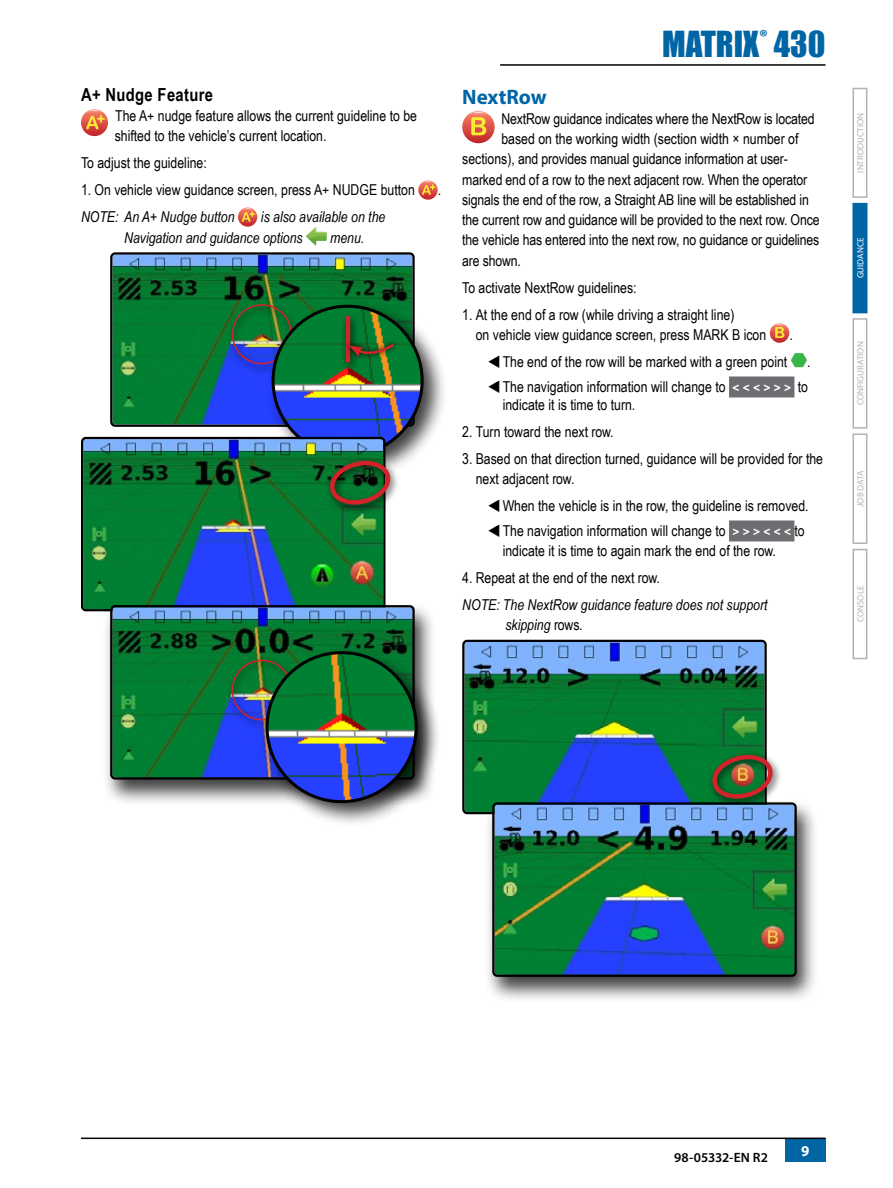
<style>
.page{position:relative;width:893px;height:1188px;background:#fff}
.page>*{position:absolute;margin:0;border:0;box-sizing:border-box;transform-origin:0 0}
.t1{font:33px "Impact";color:#0065a4}
.t2{font:700 21px "Myriad Pro";color:#0065a4}
.t3{font:700 18px "Arial Narrow";letter-spacing:.02em;color:#000}
.t4{font:15px/20.2px "Arial Narrow";color:#000}
.t5{font:italic 15px/20.2px "Arial Narrow";color:#000}
.t6{font:700 15px "Myriad Pro";color:#fff}
.t7{font:600 13.5px "Myriad Pro";color:#000}
.t8{font:9px "Myriad Pro";color:#b1b4b6}
.t9{font:9px "Myriad Pro";color:#fff}
.s1{font-family:"Arial";font-weight:700;font-size:12px;color:#fff}
.s2{font-style:normal}
</style>
<div class="page">
<hr style="left:500px;top:64px;width:325px;height:2px;background:#000">
<div style="left:852px;top:433px;width:15px;height:111px;border:2px solid #b1b4b6"></div>
<div style="left:852px;top:318px;width:15px;height:111px;border:2px solid #b1b4b6"></div>
<div style="left:852px;top:88px;width:15px;height:110px;border:2px solid #b1b4b6"></div>
<div style="left:852px;top:549px;width:15px;height:110px;border:2px solid #b1b4b6"></div>
<div style="left:785px;top:1138px;width:40px;height:24px;background:#0065a4"></div>
<hr style="left:81px;top:1138px;width:744px;height:1px;background:#000">
<div style="left:853px;top:204px;width:14px;height:109px;background:#0065a4"></div>
<div style="left:852px;top:203px;width:15px;height:110px;border:2px solid #0065a4"></div>
<svg style="left:81px;top:109px;width:27px;height:27px"></svg>
<svg style="left:86px;top:110px;width:18px;height:19px"></svg>
<svg style="left:418px;top:180px;width:20px;height:20px"></svg>
<svg style="left:422px;top:181px;width:13px;height:14px"></svg>
<svg style="left:238px;top:207px;width:19px;height:20px"></svg>
<svg style="left:242px;top:208px;width:12px;height:14px"></svg>
<svg style="left:306px;top:227px;width:21px;height:19px"></svg>
<img style="left:113px;top:255px;width:299px;height:169px">
<div style="left:110px;top:252px;width:305px;height:175px;border:2px solid #000;border-radius:4px"></div>
<div style="left:226px;top:300px;width:75px;height:75px;background:#000;opacity:.75"></div>
<div style="left:232px;top:304px;width:60px;height:60px;border:2px solid #d2232a;border-radius:50%"></div>
<div style="left:266px;top:299px;width:182px;height:182px;background:#000;opacity:.75"></div>
<img style="left:273px;top:306px;width:149px;height:149px;border-radius:75px">
<div style="left:340px;top:312px;width:20px;height:61px;background:#000;opacity:.75"></div>
<hr style="left:346px;top:316px;width:4px;height:46px;background:#d2232a">
<div style="left:343px;top:338px;width:57px;height:25px;background:#000;opacity:.75"></div>
<svg style="left:349px;top:342px;width:48px;height:15px"></svg>
<img style="left:84px;top:440px;width:298px;height:168px">
<div style="left:81px;top:437px;width:304px;height:174px;border:2px solid #000;border-radius:4px"></div>
<div style="left:325px;top:457px;width:75px;height:59px;background:#000;opacity:.75"></div>
<svg style="left:330px;top:460px;width:60px;height:47px;background:#40502d"></svg>
<div style="left:102px;top:602px;width:334px;height:204px;background:#000;opacity:.75"></div>
<img style="left:113px;top:608px;width:299px;height:169px">
<div style="left:110px;top:605px;width:305px;height:175px;border:2px solid #000;border-radius:4px"></div>
<div style="left:226px;top:655px;width:76px;height:76px;background:#000;opacity:.75"></div>
<div style="left:232px;top:660px;width:60px;height:60px;border:2px solid #d2232a;border-radius:50%"></div>
<div style="left:260px;top:646px;width:182px;height:182px;background:#000;opacity:.75"></div>
<img style="left:267px;top:653px;width:149px;height:149px;border-radius:75px">
<div style="left:266px;top:651px;width:152px;height:152px;border:3px solid #000;border-radius:50%"></div>
<div style="left:729px;top:376px;width:65px;height:22px;background:#6d6e71"></div>
<div style="left:729px;top:520px;width:65px;height:22px;background:#6d6e71"></div>
<svg style="left:462px;top:111px;width:33px;height:32px"></svg>
<svg style="left:471px;top:112px;width:15px;height:23px"></svg>
<svg style="left:770px;top:323px;width:19px;height:20px"></svg>
<svg style="left:775px;top:324px;width:9px;height:14px"></svg>
<svg style="left:791px;top:353px;width:16px;height:14px"></svg>
<img style="left:465px;top:643px;width:299px;height:168px">
<div style="left:462px;top:640px;width:305px;height:174px;border:2px solid #000;border-radius:4px"></div>
<div style="left:707px;top:751px;width:75px;height:59px;background:#000;opacity:.75"></div>
<svg style="left:712px;top:754px;width:61px;height:45px;background:#625e39"></svg>
<div style="left:484px;top:799px;width:334px;height:205px;background:#000;opacity:.75"></div>
<img style="left:495px;top:805px;width:299px;height:169px">
<div style="left:492px;top:802px;width:305px;height:175px;border:2px solid #000;border-radius:4px"></div>
<p class="t3" style="left:81px;top:81px;width:134px">A+ Nudge Feature</p>
<p class="t4" style="left:115px;top:105px;width:304px">The A+ nudge feature allows the current guideline to be shifted to the vehicle’s current location.</p>
<p class="t4" style="left:81px;top:152px;width:127px">To adjust the guideline:</p>
<p class="t4" style="left:81px;top:179px;width:335px">1. On vehicle view guidance screen, press A+ NUDGE button</p>
<p class="t4" style="left:438px;top:179px;width:5px">.</p>
<p class="t5" style="left:81px;top:207px;width:155px">NOTE: An A+ Nudge button</p>
<p class="t5" style="left:124px;top:207px;width:263px;text-indent:137px">is also available on the<br>Navigation and guidance options</p>
<p class="t5" style="left:330px;top:227px;width:36px">menu.</p>
<h1 class="t1" style="left:662px;top:19px;width:165px">MATRIX<sup>®</sup> 430</h1>
<h2 class="t2" style="left:462px;top:83px;width:86px">NextRow</h2>
<p class="t4" style="left:501px;top:108px;width:315px">NextRow guidance indicates where the NextRow is located</p>
<p class="t4" style="left:501px;top:128px;width:299px">based on the working width (section width × number of</p>
<p class="t4" style="left:462px;top:148px;width:327px">sections), and provides manual guidance information at user-</p>
<p class="t4" style="left:462px;top:169px;width:346px">marked end of a row to the next adjacent row. When the operator</p>
<p class="t4" style="left:462px;top:189px;width:348px">signals the end of the row, a Straight AB line will be established in</p>
<p class="t4" style="left:462px;top:209px;width:359px">the current row and guidance will be provided to the next row. Once</p>
<p class="t4" style="left:462px;top:229px;width:359px">the vehicle has entered into the next row, no guidance or guidelines</p>
<p class="t4" style="left:462px;top:250px;width:60px">are shown.</p>
<p class="t4" style="left:462px;top:277px;width:176px">To activate NextRow guidelines:</p>
<p class="t4" style="left:476px;top:304px;width:292px;text-indent:-14px">1. At the end of a row (while driving a straight line)<br>on vehicle view guidance screen, press MARK B icon</p>
<p class="t4" style="left:789px;top:324px;width:5px">.</p>
<p class="t4" style="left:503px;top:351px;width:286px">The end of the row will be marked with a green point</p>
<p class="t4" style="left:503px;top:349px;width:309px;line-height:24.8px;text-align:right">.<br>The navigation information will change to <span class="s1">&lt; &lt; &lt; &gt; &gt; &gt;</span> to</p>
<p class="t4" style="left:503px;top:394px;width:134px">indicate it is time to turn.</p>
<p class="t4" style="left:462px;top:421px;width:153px">2. Turn toward the next row.</p>
<p class="t4" style="left:476px;top:448px;width:349px;text-indent:-14px">3. Based on that direction turned, guidance will be provided for the next adjacent row.</p>
<p class="t4" style="left:503px;top:493px;width:307px;line-height:24.8px">When the vehicle is in the row, the guideline is removed.<br>The navigation information will change to <span class="s1">&gt; &gt; &gt; &lt; &lt; &lt;</span> to</p>
<p class="t4" style="left:503px;top:540px;width:275px">indicate it is time to again mark the end of the row.</p>
<p class="t4" style="left:462px;top:567px;width:199px">4. Repeat at the end of the next row.</p>
<p class="t5" style="left:505px;top:594px;width:264px;text-indent:-43px">NOTE: The NextRow guidance feature does not support skipping <span class="s2">rows</span>.</p>
<p class="t8" style="left:855px;top:173px;width:61px;rotate:-90deg">INTRODUCTION</p>
<p class="t9" style="left:855px;top:278px;width:42px;rotate:-90deg">GUIDANCE</p>
<p class="t8" style="left:855px;top:405px;width:65px;rotate:-90deg">CONFIGURATION</p>
<p class="t8" style="left:855px;top:507px;width:38px;rotate:-90deg">JOB DATA</p>
<p class="t8" style="left:855px;top:622px;width:38px;rotate:-90deg">CONSOLE</p>
<p class="t7" style="left:674px;top:1148px;width:95px">98-05332-EN R2</p>
<p class="t6" style="left:801px;top:1141px;width:10px">9</p>
</div>
